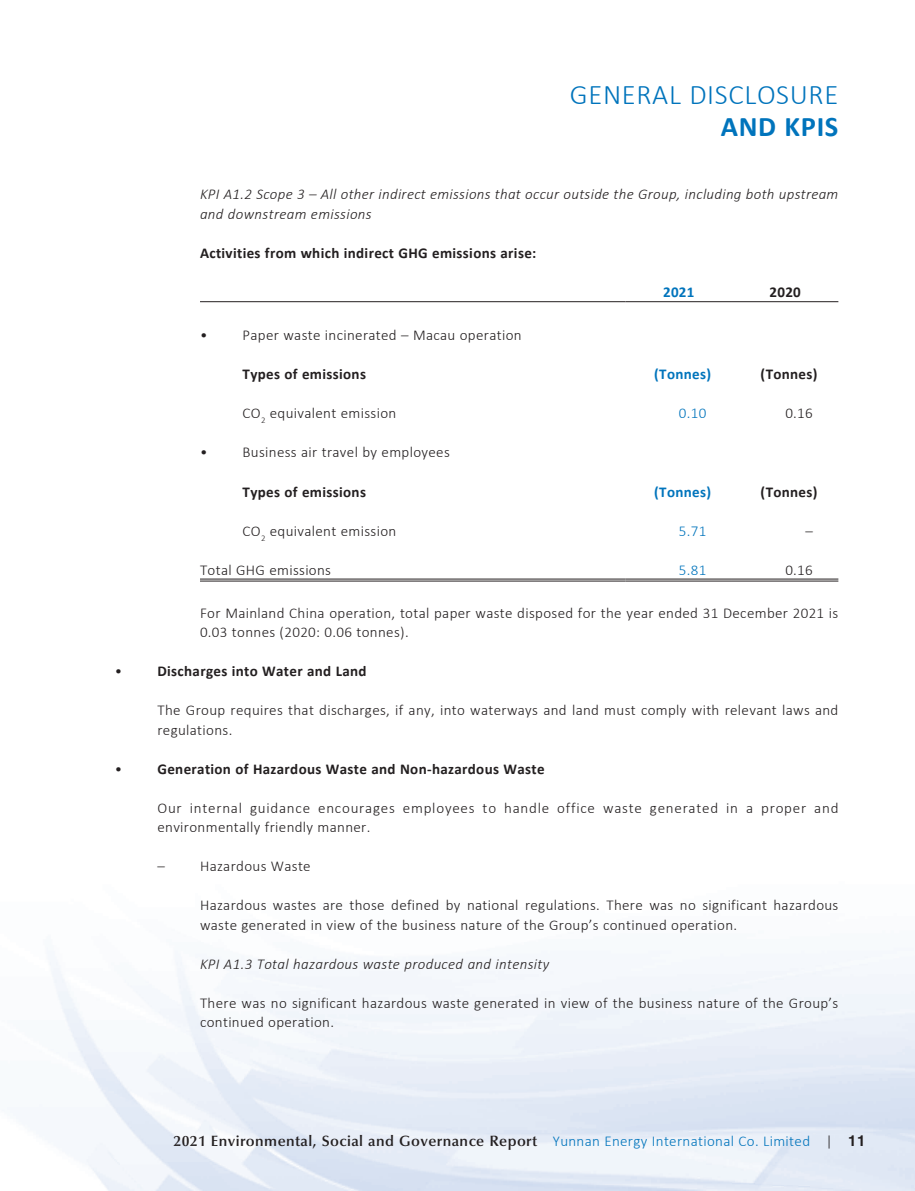
<style>
.page{position:relative;width:915px;height:1191px;background:#fff}
.page>*{position:absolute;margin:0;border:0;box-sizing:border-box;transform-origin:0 0}
.t1{font:300 28.5px "Calibri";letter-spacing:.025em;color:#0074bc}
.t2{font:700 28.5px "Calibri";letter-spacing:.02em;color:#0074bc}
.t3{font:300 15px/19.5px "Calibri";letter-spacing:.02em;color:#231f20}
.t4{font:700 15px "Calibri";letter-spacing:.02em;color:#231f20}
.t5{font:italic 300 15px/19.5px "Calibri";letter-spacing:.02em;color:#231f20}
.t6{font:300 15px/19.5px "Calibri";letter-spacing:.05em;color:#231f20}
.t7{font:600 15px "Optima LT Std";letter-spacing:.025em;color:#231f20}
.t8{font:700 15px "Calibri";letter-spacing:.02em;color:#0074bc}
.t9{font:300 15px "Calibri";color:#0074bc}
.s1{font-weight:300}
.s2{font-family:"Calibri";font-weight:300;color:#0074bc}
.s3{font-family:"Calibri";font-weight:300}
.s4{font-family:"Helvetica LT Std";font-weight:700}
</style>
<div class="page">
<hr style="left:200px;top:301px;width:425px;height:1px;background:#231f20">
<hr style="left:625px;top:301px;width:106px;height:1px;background:#231f20">
<hr style="left:731px;top:301px;width:107px;height:1px;background:#231f20">
<hr style="left:200px;top:578px;width:425px;height:1px;background:#231f20">
<hr style="left:200px;top:580px;width:425px;height:1px;background:#231f20">
<hr style="left:625px;top:578px;width:106px;height:1px;background:#231f20">
<hr style="left:625px;top:580px;width:106px;height:1px;background:#231f20">
<hr style="left:731px;top:578px;width:107px;height:1px;background:#231f20">
<hr style="left:731px;top:580px;width:107px;height:1px;background:#231f20">
<h1 class="t1" style="left:569px;top:77px;width:270px">GENERAL DISCLOSURE</h1>
<h1 class="t2" style="left:720px;top:106px;width:119px">AND KPIS</h1>
<p class="t5" style="left:200px;top:184px;width:639px">KPI A1.2 Scope 3 – All other indirect emissions that occur outside the Group, including both upstream and downstream emissions</p>
<p class="t4" style="left:200px;top:242px;width:338px">Activities from which indirect GHG emissions arise:</p>
<p class="t8" style="left:662px;top:281px;width:33px">2021</p>
<p class="t4" style="left:769px;top:281px;width:33px">2020</p>
<p class="t3" style="left:200px;top:325px;width:323px">• Paper waste incinerated – Macau operation</p>
<p class="t4" style="left:242px;top:364px;width:125px">Types of emissions</p>
<p class="t8" style="left:654px;top:364px;width:58px">(Tonnes)</p>
<p class="t4" style="left:760px;top:364px;width:58px">(Tonnes)</p>
<p class="t3" style="left:242px;top:403px;width:155px">CO<sub>2</sub> equivalent emission</p>
<p class="t9" style="left:678px;top:404px;width:29px">0.10</p>
<p class="t3" style="left:785px;top:403px;width:29px">0.16</p>
<p class="t3" style="left:200px;top:442px;width:251px">• Business air travel by employees</p>
<p class="t4" style="left:242px;top:481px;width:125px">Types of emissions</p>
<p class="t8" style="left:654px;top:481px;width:58px">(Tonnes)</p>
<p class="t4" style="left:760px;top:481px;width:58px">(Tonnes)</p>
<p class="t3" style="left:242px;top:520px;width:155px">CO<sub>2</sub> equivalent emission</p>
<p class="t9" style="left:678px;top:521px;width:29px">5.71</p>
<p class="t3" style="left:805px;top:520px;width:9px">–</p>
<p class="t3" style="left:200px;top:559px;width:132px">Total GHG emissions</p>
<p class="t9" style="left:678px;top:560px;width:29px">5.81</p>
<p class="t3" style="left:785px;top:559px;width:29px">0.16</p>
<p class="t3" style="left:200px;top:602px;width:639px">For Mainland China operation, total paper waste disposed for the year ended 31 December 2021 is<br>0.03 tonnes (2020: 0.06 tonnes).</p>
<p class="t4" style="left:115px;top:660px;width:253px"><span class="s1">•</span> Discharges into Water and Land</p>
<p class="t3" style="left:157px;top:700px;width:682px">The Group requires that discharges, if any, into waterways and land must comply with relevant laws and regulations.</p>
<p class="t4" style="left:115px;top:758px;width:431px"><span class="s1">•</span> Generation of Hazardous Waste and Non-hazardous Waste</p>
<p class="t6" style="left:157px;top:797px;width:682px">Our internal guidance encourages employees to handle office waste generated in a proper and environmentally friendly manner.</p>
<p class="t3" style="left:157px;top:856px;width:155px">– Hazardous Waste</p>
<p class="t3" style="left:200px;top:895px;width:639px">Hazardous wastes are those defined by national regulations. There was no significant hazardous waste generated in view of the business nature of the Group’s continued operation.</p>
<p class="t5" style="left:200px;top:953px;width:351px">KPI A1.3 Total hazardous waste produced and intensity</p>
<p class="t3" style="left:200px;top:992px;width:639px">There was no significant hazardous waste generated in view of the business nature of the Group’s continued operation.</p>
<p class="t7" style="left:173px;top:1132px;width:693px">2021 Environmental, Social and Governance Report <span class="s2">Yunnan Energy International Co. Limited</span> <span class="s3">|</span> <span class="s4">11</span></p>
</div>
